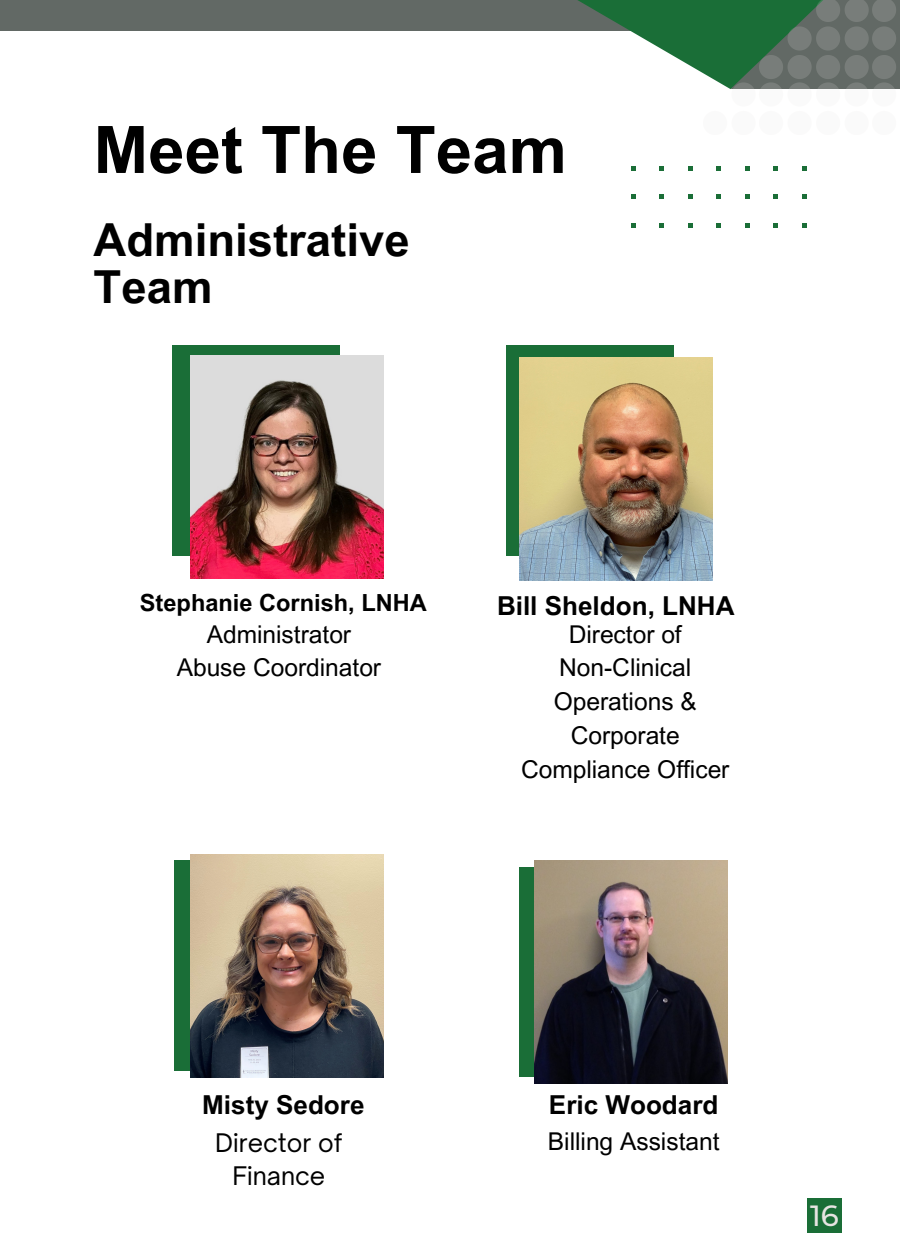
<style>
.page{position:relative;width:900px;height:1260px;background:#fff}
.page>*{position:absolute;margin:0;border:0;box-sizing:border-box;transform-origin:0 0}
.t1{font:700 65.5px "Arial MT Pro";color:#000}
.t2{font:700 45.5px/47px "Arial MT Pro";color:#000}
.t3{font:500 29.25px "Montserrat";color:#e7e4e2}
.t4{font:700 26px "Arial MT Pro";color:#000}
.t5{font:24.5px/33.8px "Arial MT Pro";color:#000}
.t6{font:24.5px "Open Sauce One";color:#000}
.t7{font:700 23.5px "Arial MT Pro";color:#000}
</style>
<div class="page">
<div style="left:173px;top:346px;width:167px;height:210px;background:#1a6e37"></div>
<div style="left:174px;top:861px;width:167px;height:210px;background:#1a6e37"></div>
<div style="left:506px;top:346px;width:168px;height:210px;background:#1a6e37"></div>
<div style="left:519px;top:867px;width:168px;height:210px;background:#1a6e37"></div>
<img style="left:191px;top:356px;width:193px;height:223px">
<img style="left:519px;top:358px;width:193px;height:223px">
<img style="left:191px;top:854px;width:193px;height:224px">
<img style="left:534px;top:861px;width:193px;height:223px">
<svg style="left:631px;top:166px;width:4px;height:5px"></svg>
<svg style="left:631px;top:195px;width:4px;height:4px"></svg>
<svg style="left:631px;top:223px;width:4px;height:4px"></svg>
<svg style="left:659px;top:166px;width:5px;height:5px"></svg>
<svg style="left:659px;top:195px;width:5px;height:4px"></svg>
<svg style="left:659px;top:223px;width:5px;height:4px"></svg>
<svg style="left:688px;top:166px;width:4px;height:5px"></svg>
<svg style="left:688px;top:195px;width:4px;height:4px"></svg>
<svg style="left:688px;top:223px;width:4px;height:4px"></svg>
<svg style="left:716px;top:166px;width:5px;height:5px"></svg>
<svg style="left:716px;top:195px;width:5px;height:4px"></svg>
<svg style="left:716px;top:223px;width:5px;height:4px"></svg>
<svg style="left:745px;top:166px;width:4px;height:5px"></svg>
<svg style="left:745px;top:195px;width:4px;height:4px"></svg>
<svg style="left:745px;top:223px;width:4px;height:4px"></svg>
<svg style="left:773px;top:166px;width:5px;height:5px"></svg>
<svg style="left:773px;top:195px;width:5px;height:4px"></svg>
<svg style="left:773px;top:223px;width:5px;height:4px"></svg>
<svg style="left:802px;top:166px;width:4px;height:5px"></svg>
<svg style="left:802px;top:195px;width:4px;height:4px"></svg>
<svg style="left:802px;top:223px;width:4px;height:4px"></svg>
<div style="left:0;top:0;width:703px;height:31px;background:#626965"></div>
<svg style="left:578px;top:0;width:125px;height:73px"></svg>
<div style="left:730px;top:0;width:170px;height:89px;background:#626965"></div>
<svg style="left:703px;top:0;width:193px;height:89px"></svg>
<div style="left:807px;top:1199px;width:35px;height:34px;background:#1a6e37"></div>
<p class="t1" style="left:94px;top:125px;width:475px">Meet The Team</p>
<p class="t2" style="left:94px;top:222px;width:318px">Administrative<br>Team</p>
<h1 class="t7" style="left:140px;top:594px;width:288px">Stephanie Cornish, LNHA</h1>
<p class="t4" style="left:497px;top:596px;width:239px">Bill Sheldon, LNHA</p>
<h3 class="t5" style="left:207px;top:620px;width:146px">Administrator</h3>
<p class="t5" style="left:177px;top:654px;width:206px">Abuse Coordinator</p>
<p class="t5" style="left:569px;top:620px;width:115px">Director of</p>
<p class="t5" style="left:554px;top:654px;width:145px">Non-Clinical<br>Operations &amp;</p>
<p class="t5" style="left:521px;top:721px;width:210px;text-align:center">Corporate<br>Compliance Officer</p>
<h2 class="t4" style="left:202px;top:1095px;width:164px">Misty Sedore</h2>
<h3 class="t4" style="left:549px;top:1095px;width:171px">Eric Woodard</h3>
<p class="t6" style="left:215px;top:1127px;width:129px">Director of</p>
<p class="t6" style="left:233px;top:1161px;width:94px">Finance</p>
<h3 class="t5" style="left:548px;top:1128px;width:173px">Billing Assistant</h3>
<h3 class="t3" style="left:810px;top:1197px;width:30px">16</h3>
</div>
